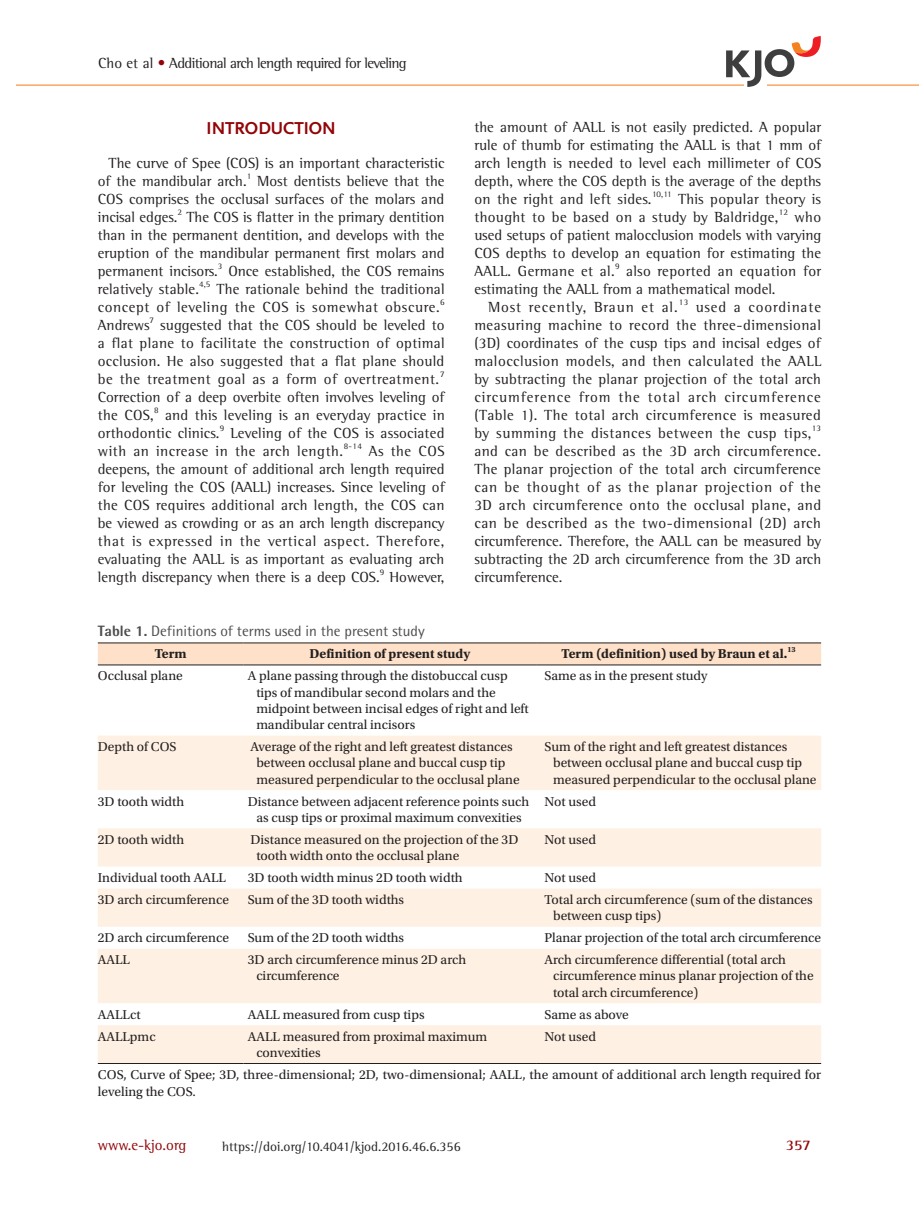
<style>
.page{position:relative;width:919px;height:1217px;background:#fff}
.page>*{position:absolute;margin:0;border:0;box-sizing:border-box;transform-origin:0 0}
.t1{font:700 18px "Nexus Sans";color:#920407}
.t2{font:15px/18px "Rotis Semi Serif Std";letter-spacing:.005em;color:#231f20;text-align:justify}
.t3{font:15px "Rotis Semi Serif Std";letter-spacing:-.04em;color:#231f20}
.t4{font:15px "Rotis Semi Sans Std";color:#4b4c4d}
.t5{font:15px "Rotis Semi Serif Std";letter-spacing:.025em;color:#231f20}
.t6{font:15px "Rotis Semi Serif Std";letter-spacing:.06em;color:#231f20}
.t7{font:15px "Rotis Semi Serif Std";color:#920407}
.t8{font:700 15px "Rotis Semi Serif Std";color:#920407}
.t9{font:13.5px/16.2px "Utopia Std";color:#231f20}
.t10{font:700 13.5px "Utopia Std";color:#231f20}
.t11{font:13.5px "Rotis Semi Serif Std";color:#231f20}
.t12{font:8.7px "Rotis Semi Serif Std";letter-spacing:.03em;color:#231f20}
.t13{font:700 7.8px "Utopia Std";color:#231f20}
.s1{color:#920407}
.s2{font-weight:800}
</style>
<div class="page">
<hr style="left:0;top:85px;width:918px;height:1px;background:#f58220">
<svg style="left:726px;top:36px;width:94px;height:51px"></svg>
<div style="left:0;top:77px;width:16px;height:17px;background:#fff"></div>
<div style="left:98px;top:643px;width:723px;height:21px;background:#fee1c8"></div>
<svg style="left:98px;top:735px;width:723px;height:327px;fill:#fef0e2"></svg>
<hr style="left:98px;top:642px;width:145px;height:1px;background:#231f20">
<hr style="left:243px;top:642px;width:293px;height:1px;background:#231f20">
<hr style="left:536px;top:642px;width:285px;height:1px;background:#231f20">
<hr style="left:98px;top:664px;width:145px;height:1px;background:#231f20">
<hr style="left:243px;top:664px;width:293px;height:1px;background:#231f20">
<hr style="left:536px;top:664px;width:285px;height:1px;background:#231f20">
<hr style="left:98px;top:1062px;width:145px;height:1px;background:#231f20">
<hr style="left:243px;top:1062px;width:293px;height:1px;background:#231f20">
<hr style="left:536px;top:1062px;width:285px;height:1px;background:#231f20">
<p class="t3" style="left:98px;top:54px;width:310px">Cho et al <span class="s1">•</span> Additional arch length required for leveling</p>
<p class="t1" style="left:206px;top:117px;width:131px">INTRODUCTION</p>
<p class="t2" style="left:98px;top:154px;width:348px;text-indent:11px">The curve of Spee (COS) is an important characteristic of the mandibular arch.</p>
<p class="t12" style="left:247px;top:171px;width:6px">1</p>
<p class="t2" style="left:98px;top:172px;width:348px;text-indent:159px">Most dentists believe that the COS comprises the occlusal surfaces of the molars and incisal edges.</p>
<p class="t12" style="left:177px;top:207px;width:6px">2</p>
<p class="t2" style="left:98px;top:208px;width:348px;text-indent:89px">The COS is flatter in the primary dentition than in the permanent dentition, and develops with the eruption of the mandibular permanent first molars and permanent incisors.</p>
<p class="t12" style="left:218px;top:261px;width:6px">3</p>
<p class="t2" style="left:228px;top:262px;width:217px">Once established, the COS remains</p>
<p class="t2" style="left:98px;top:280px;width:103px">relatively stable.</p>
<p class="t12" style="left:199px;top:279px;width:13px">4,5</p>
<p class="t2" style="left:98px;top:280px;width:348px;text-indent:119px">The rationale behind the traditional concept of leveling the COS is somewhat obscure.</p>
<p class="t12" style="left:440px;top:297px;width:6px">6</p>
<p class="t2" style="left:98px;top:316px;width:53px">Andrews</p>
<p class="t12" style="left:150px;top:315px;width:6px">7</p>
<p class="t2" style="left:98px;top:316px;width:348px;text-indent:62px">suggested that the COS should be leveled to a flat plane to facilitate the construction of optimal occlusion. He also suggested that a flat plane should be the treatment goal as a form of overtreatment.</p>
<p class="t12" style="left:440px;top:369px;width:6px">7</p>
<p class="t2" style="left:98px;top:388px;width:348px">Correction of a deep overbite often involves leveling of the COS,</p>
<p class="t12" style="left:154px;top:405px;width:6px">8</p>
<p class="t2" style="left:98px;top:406px;width:348px;text-indent:67px">and this leveling is an everyday practice in orthodontic clinics.</p>
<p class="t12" style="left:220px;top:423px;width:6px">9</p>
<p class="t2" style="left:98px;top:424px;width:348px;text-indent:133px">Leveling of the COS is associated with an increase in the arch length.</p>
<p class="t12" style="left:344px;top:441px;width:20px">8-14</p>
<p class="t2" style="left:98px;top:442px;width:348px;text-indent:271px">As the COS deepens, the amount of additional arch length required for leveling the COS (AALL) increases. Since leveling of the COS requires additional arch length, the COS can be viewed as crowding or as an arch length discrepancy that is expressed in the vertical aspect. Therefore, evaluating the AALL is as important as evaluating arch length discrepancy when there is a deep COS.</p>
<p class="t12" style="left:380px;top:567px;width:6px">9</p>
<p class="t2" style="left:389px;top:568px;width:57px">However,</p>
<p class="t2" style="left:474px;top:118px;width:348px">the amount of AALL is not easily predicted. A popular rule of thumb for estimating the AALL is that 1 mm of arch length is needed to level each millimeter of COS depth, where the COS depth is the average of the depths on the right and left sides.</p>
<p class="t12" style="left:652px;top:189px;width:21px">10,11</p>
<p class="t2" style="left:474px;top:190px;width:348px;text-indent:204px">This popular theory is thought to be based on a study by Baldridge,</p>
<p class="t12" style="left:778px;top:207px;width:11px">12</p>
<p class="t2" style="left:474px;top:208px;width:348px;text-indent:320px">who used setups of patient malocclusion models with varying COS depths to develop an equation for estimating the AALL. Germane et al.</p>
<p class="t12" style="left:615px;top:261px;width:6px">9</p>
<p class="t5" style="left:626px;top:262px;width:197px">also reported an equation for</p>
<p class="t2" style="left:474px;top:280px;width:303px">estimating the AALL from a mathematical model.</p>
<p class="t6" style="left:488px;top:298px;width:191px">Most recently, Braun et al.</p>
<p class="t12" style="left:678px;top:297px;width:11px">13</p>
<p class="t2" style="left:474px;top:298px;width:348px;text-indent:221px">used a coordinate measuring machine to record the three-dimensional (3D) coordinates of the cusp tips and incisal edges of malocclusion models, and then calculated the AALL by subtracting the planar projection of the total arch circumference from the total arch circumference (Table 1). The total arch circumference is measured by summing the distances between the cusp tips,</p>
<p class="t12" style="left:811px;top:423px;width:11px">13</p>
<p class="t2" style="left:474px;top:442px;width:348px">and can be described as the 3D arch circumference.<br>The planar projection of the total arch circumference can be thought of as the planar projection of the 3D arch circumference onto the occlusal plane, and can be described as the two-dimensional (2D) arch circumference. Therefore, the AALL can be measured by subtracting the 2D arch circumference from the 3D arch circumference.</p>
<p class="t4" style="left:98px;top:622px;width:328px"><span class="s2">Table 1.</span> Definitions of terms used in the present study</p>
<p class="t10" style="left:155px;top:646px;width:34px">Term</p>
<p class="t10" style="left:309px;top:646px;width:162px">Definition of present study</p>
<p class="t10" style="left:561px;top:646px;width:227px">Term (definition) used by Braun et al.</p>
<p class="t13" style="left:787px;top:644px;width:10px">13</p>
<p class="t9" style="left:98px;top:668px;width:86px">Occlusal plane</p>
<p class="t9" style="left:256px;top:668px;width:274px;text-indent:-9px">A plane passing through the distobuccal cusp tips of mandibular second molars and the midpoint between incisal edges of right and left mandibular central incisors</p>
<p class="t9" style="left:544px;top:668px;width:164px">Same as in the present study</p>
<p class="t9" style="left:98px;top:738px;width:80px">Depth of COS</p>
<p class="t9" style="left:256px;top:738px;width:265px;text-indent:-6px">Average of the right and left greatest distances between occlusal plane and buccal cusp tip measured perpendicular to the occlusal plane</p>
<p class="t9" style="left:553px;top:738px;width:265px;text-indent:-9px">Sum of the right and left greatest distances between occlusal plane and buccal cusp tip measured perpendicular to the occlusal plane</p>
<p class="t9" style="left:98px;top:793px;width:88px">3D tooth width</p>
<p class="t9" style="left:248px;top:793px;width:283px;text-align:center">Distance between adjacent reference points such as cusp tips or proximal maximum convexities</p>
<p class="t9" style="left:544px;top:793px;width:53px">Not used</p>
<p class="t9" style="left:98px;top:831px;width:88px">2D tooth width</p>
<p class="t9" style="left:256px;top:831px;width:263px;text-indent:-6px">Distance measured on the projection of the 3D tooth width onto the occlusal plane</p>
<p class="t9" style="left:544px;top:831px;width:53px">Not used</p>
<p class="t9" style="left:98px;top:869px;width:129px">Individual tooth AALL</p>
<p class="t9" style="left:248px;top:869px;width:216px">3D tooth width minus 2D tooth width</p>
<p class="t9" style="left:544px;top:869px;width:53px">Not used</p>
<p class="t9" style="left:98px;top:891px;width:133px">3D arch circumference</p>
<p class="t9" style="left:248px;top:891px;width:158px">Sum of the 3D tooth widths</p>
<p class="t9" style="left:553px;top:891px;width:261px;text-indent:-9px">Total arch circumference (sum of the distances between cusp tips)</p>
<p class="t9" style="left:98px;top:929px;width:133px">2D arch circumference</p>
<p class="t9" style="left:248px;top:929px;width:158px">Sum of the 2D tooth widths</p>
<p class="t9" style="left:544px;top:929px;width:278px">Planar projection of the total arch circumference</p>
<p class="t9" style="left:98px;top:951px;width:34px">AALL</p>
<p class="t9" style="left:256px;top:951px;width:211px;text-indent:-9px">3D arch circumference minus 2D arch circumference</p>
<p class="t9" style="left:553px;top:951px;width:262px;text-indent:-9px">Arch circumference differential (total arch circumference minus planar projection of the total arch circumference)</p>
<p class="t9" style="left:98px;top:1006px;width:44px">AALLct</p>
<p class="t9" style="left:248px;top:1006px;width:178px">AALL measured from cusp tips</p>
<p class="t9" style="left:544px;top:1006px;width:86px">Same as above</p>
<p class="t9" style="left:98px;top:1028px;width:59px">AALLpmc</p>
<p class="t9" style="left:256px;top:1028px;width:232px;text-indent:-9px">AALL measured from proximal maximum convexities</p>
<p class="t9" style="left:544px;top:1028px;width:53px">Not used</p>
<p class="t9" style="left:98px;top:1066px;width:724px">COS, Curve of Spee; 3D, three-dimensional; 2D, two-dimensional; AALL, the amount of additional arch length required for leveling the COS.</p>
<p class="t7" style="left:98px;top:1135px;width:90px">www.e-kjo.org</p>
<p class="t11" style="left:222px;top:1138px;width:240px">https://doi.org/10.4041/kjod.2016.46.6.356</p>
<p class="t8" style="left:785px;top:1135px;width:27px">357</p>
</div>
